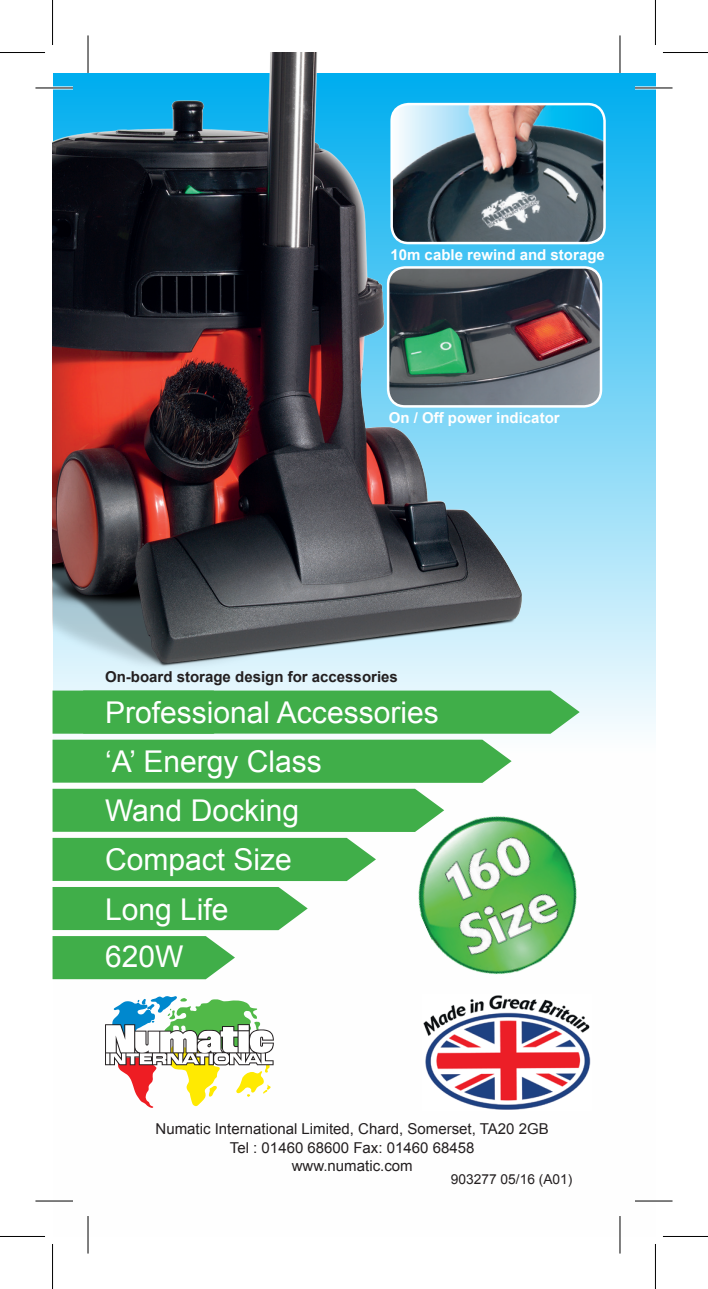
<style>
.page{position:relative;width:708px;height:1289px;background:#fff}
.page>*{position:absolute;margin:0;border:0;box-sizing:border-box;transform-origin:0 0}
.t1{font:30px "Arial";color:#fff}
.t2{font:15px "Arial";color:#231f20}
.t3{font:700 15px "Arial";color:#fff}
.t4{font:700 15px "Arial";color:#231f20}
.t5{font:13.75px "Arial";color:#231f20}
</style>
<div class="page">
<img style="left:423px;top:1014px;width:168px;height:96px">
<svg style="left:105px;top:996px;width:169px;height:112px"></svg>
<img style="left:418px;top:817px;width:159px;height:197px">
<div style="left:52px;top:838px;width:324px;height:43px;background:#40ae49"></div>
<div style="left:52px;top:887px;width:255px;height:43px;background:#40ae49"></div>
<svg style="left:52px;top:936px;width:183px;height:43px;background:#4fb458"></svg>
<svg style="left:52px;top:756px;width:459px;height:76px"></svg>
<img style="left:52px;top:52px;width:603px;height:704px">
<div style="left:52px;top:690px;width:527px;height:43px;background:#40ae49"></div>
<hr style="left:35px;top:86px;width:38px;height:3px;background:#fff">
<hr style="left:634px;top:86px;width:38px;height:3px;background:#fff">
<hr style="left:86px;top:35px;width:3px;height:38px;background:#fff">
<hr style="left:618px;top:35px;width:3px;height:38px;background:#fff">
<hr style="left:35px;top:88px;width:38px;height:1px;background:#000">
<hr style="left:634px;top:88px;width:38px;height:1px;background:#000">
<hr style="left:35px;top:1200px;width:38px;height:1px;background:#000">
<hr style="left:634px;top:1200px;width:38px;height:1px;background:#000">
<hr style="left:88px;top:35px;width:1px;height:38px;background:#000">
<hr style="left:88px;top:1216px;width:1px;height:37px;background:#000">
<hr style="left:619px;top:35px;width:1px;height:38px;background:#000">
<hr style="left:619px;top:1216px;width:1px;height:37px;background:#000">
<hr style="left:0;top:52px;width:45px;height:1px;background:#000">
<hr style="left:662px;top:52px;width:45px;height:1px;background:#000">
<hr style="left:0;top:1236px;width:45px;height:1px;background:#000">
<hr style="left:662px;top:1236px;width:45px;height:1px;background:#000">
<hr style="left:52px;top:0;width:1px;height:45px;background:#000">
<hr style="left:52px;top:1243px;width:1px;height:45px;background:#000">
<hr style="left:654px;top:0;width:1px;height:45px;background:#000">
<hr style="left:654px;top:1243px;width:1px;height:45px;background:#000">
<p class="t3" style="left:390px;top:245px;width:216px">10m cable rewind and storage</p>
<p class="t3" style="left:388px;top:408px;width:172px">On / Off power indicator</p>
<p class="t4" style="left:105px;top:666px;width:294px">On-board storage design for accessories</p>
<p class="t1" style="left:105px;top:693px;width:335px">Professional Accessories</p>
<p class="t1" style="left:105px;top:742px;width:218px">‘A’ Energy Class</p>
<p class="t1" style="left:105px;top:791px;width:195px">Wand Docking</p>
<p class="t1" style="left:105px;top:840px;width:188px">Compact Size</p>
<p class="t1" style="left:105px;top:889px;width:125px">Long Life</p>
<p class="t1" style="left:105px;top:937px;width:80px">620W</p>
<p class="t2" style="left:155px;top:1119px;width:394px">Numatic International Limited, Chard, Somerset, TA20 2GB</p>
<p class="t2" style="left:230px;top:1137px;width:246px">Tel : 01460 68600 Fax: 01460 68458</p>
<p class="t2" style="left:291px;top:1155px;width:122px">www.numatic.com</p>
<p class="t5" style="left:450px;top:1169px;width:123px">903277 05/16 (A01)</p>
</div>
